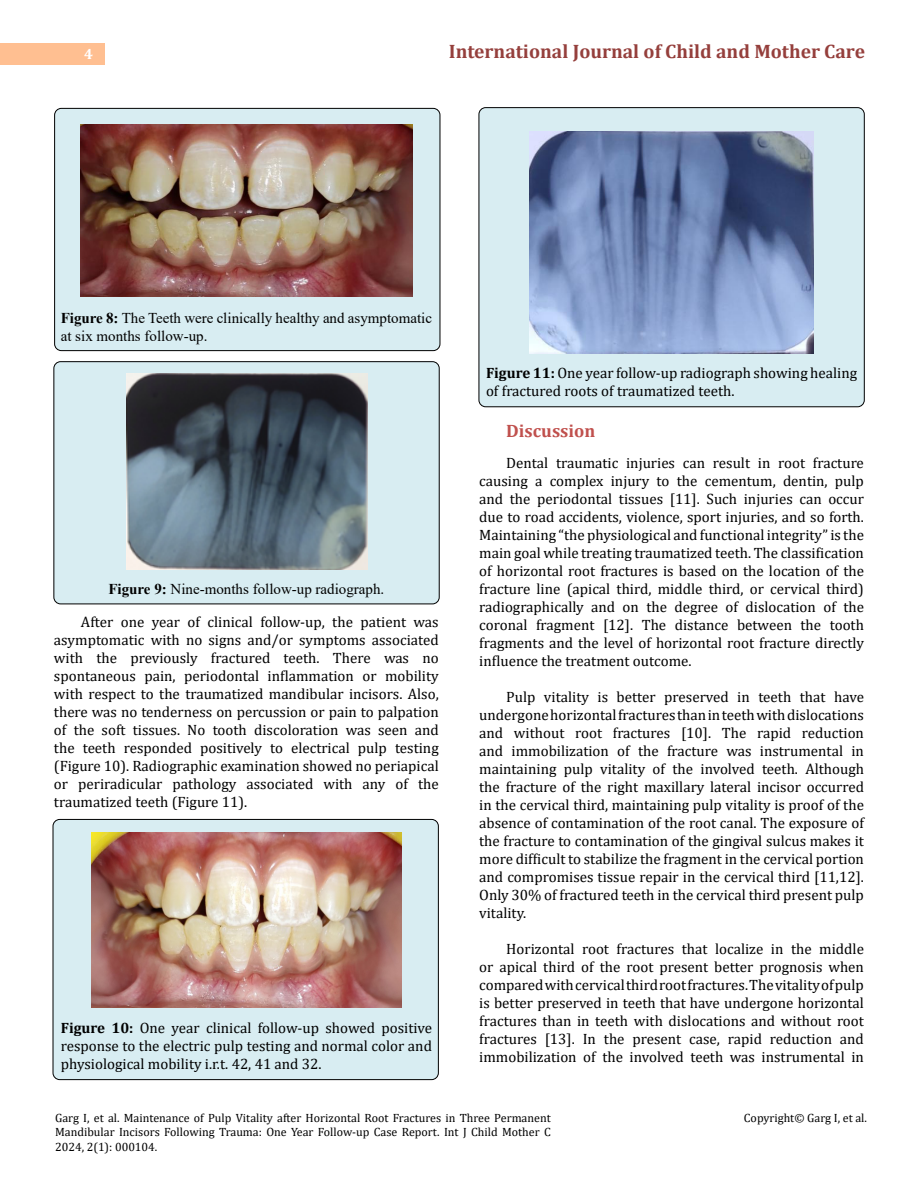
<style>
.page{position:relative;width:918px;height:1188px;background:#fff}
.page>*{position:absolute;margin:0;border:0;box-sizing:border-box;transform-origin:0 0}
.t1{font:700 19.5px "Cambria";color:#953f3c}
.t2{font:700 18px "Cambria";color:#c0504d}
.t3{font:15px/18px "Cambria";color:#000;text-align:justify}
.t4{font:15px/18px "Times New Roman";color:#000}
.t5{font:700 15px "Cambria";color:#fff}
.t6{font:12px/14.2px "Cambria";color:#000;text-align:justify}
.s1{font-weight:700}
</style>
<div class="page">
<div style="left:0;top:43px;width:105px;height:21px;background:#ffbf91"></div>
<div style="left:479px;top:108px;width:385px;height:299px;background:#d8edf2;border-radius:7px"></div>
<div style="left:479px;top:107px;width:386px;height:300px;border:1px solid #000;border-radius:7px"></div>
<div style="left:55px;top:108px;width:385px;height:243px;background:#d8edf2;border-radius:7px"></div>
<div style="left:54px;top:108px;width:386px;height:243px;border:1px solid #000;border-radius:7px"></div>
<div style="left:54px;top:362px;width:385px;height:242px;background:#d8edf2;border-radius:7px"></div>
<div style="left:53px;top:361px;width:387px;height:243px;border:1px solid #000;border-radius:7px"></div>
<div style="left:53px;top:819px;width:385px;height:261px;background:#d8edf2;border-radius:7px"></div>
<div style="left:53px;top:819px;width:386px;height:261px;border:1px solid #000;border-radius:7px"></div>
<img style="left:80px;top:125px;width:332px;height:172px">
<img style="left:126px;top:373px;width:241px;height:196px">
<img style="left:92px;top:832px;width:309px;height:175px">
<img style="left:530px;top:131px;width:284px;height:222px">
<p class="t5" style="left:84px;top:44px;width:10px">4</p>
<h1 class="t1" style="left:449px;top:38px;width:418px">International Journal of Child and Mother Care</h1>
<p class="t4" style="left:61px;top:309px;width:373px"><span class="s1">Figure 8:</span> The Teeth were clinically healthy and asymptomatic at six months follow-up.</p>
<p class="t4" style="left:108px;top:579px;width:277px"><span class="s1">Figure 9:</span> Nine-months follow-up radiograph.</p>
<p class="t3" style="left:54px;top:613px;width:386px;text-indent:27px">After one year of clinical follow-up, the patient was asymptomatic with no signs and/or symptoms associated with the previously fractured teeth. There was no spontaneous pain, periodontal inflammation or mobility with respect to the traumatized mandibular incisors. Also, there was no tenderness on percussion or pain to palpation of the soft tissues. No tooth discoloration was seen and the teeth responded positively to electrical pulp testing (Figure 10). Radiographic examination showed no periapical or periradicular pathology associated with any of the traumatized teeth (Figure 11).</p>
<p class="t3" style="left:61px;top:1018px;width:373px"><span class="s1">Figure 10:</span> One year clinical follow-up showed positive response to the electric pulp testing and normal color and physiological mobility i.r.t. 42, 41 and 32.</p>
<p class="t3" style="left:486px;top:364px;width:373px"><span class="s1">Figure 11:</span> One year follow-up radiograph showing healing of fractured roots of traumatized teeth.</p>
<p class="t2" style="left:506px;top:418px;width:91px">Discussion</p>
<p class="t3" style="left:479px;top:454px;width:386px;text-indent:27px">Dental traumatic injuries can result in root fracture causing a complex injury to the cementum, dentin, pulp and the periodontal tissues [11]. Such injuries can occur due to road accidents, violence, sport injuries, and so forth.<br>Maintaining “the physiological and functional integrity” is the main goal while treating traumatized teeth. The classification of horizontal root fractures is based on the location of the fracture line (apical third, middle third, or cervical third) radiographically and on the degree of dislocation of the coronal fragment [12]. The distance between the tooth fragments and the level of horizontal root fracture directly influence the treatment outcome.</p>
<p class="t3" style="left:479px;top:688px;width:386px;text-indent:27px">Pulp vitality is better preserved in teeth that have undergone horizontal fractures than in teeth with dislocations and without root fractures [10]. The rapid reduction and immobilization of the fracture was instrumental in maintaining pulp vitality of the involved teeth. Although the fracture of the right maxillary lateral incisor occurred in the cervical third, maintaining pulp vitality is proof of the absence of contamination of the root canal. The exposure of the fracture to contamination of the gingival sulcus makes it more difficult to stabilize the fragment in the cervical portion and compromises tissue repair in the cervical third [11,12].<br>Only 30% of fractured teeth in the cervical third present pulp vitality.</p>
<p class="t3" style="left:479px;top:940px;width:386px;text-indent:27px">Horizontal root fractures that localize in the middle or apical third of the root present better prognosis when compared with cervical third root fractures. The vitality of pulp is better preserved in teeth that have undergone horizontal fractures than in teeth with dislocations and without root fractures [13]. In the present case, rapid reduction and immobilization of the involved teeth was instrumental in</p>
<p class="t6" style="left:55px;top:1111px;width:497px">Garg I, et al. Maintenance of Pulp Vitality after Horizontal Root Fractures in Three Permanent Mandibular Incisors Following Trauma: One Year Follow-up Case Report. Int J Child Mother C 2024, 2(1): 000104.</p>
<p class="t6" style="left:744px;top:1111px;width:125px">Copyright© Garg I, et al.</p>
</div>
